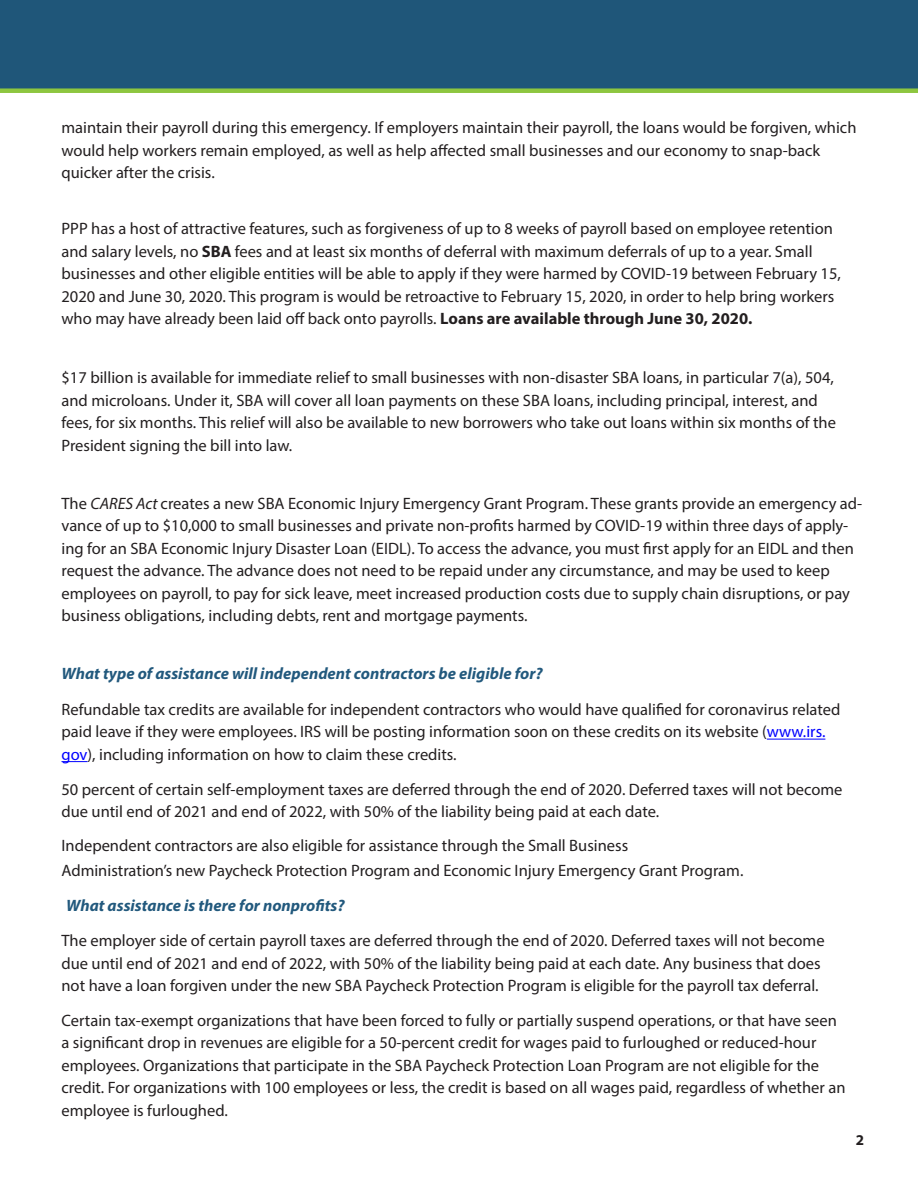
<style>
.page{position:relative;width:918px;height:1188px;background:#fff}
.page>*{position:absolute;margin:0;border:0;box-sizing:border-box;transform-origin:0 0}
.Body_Text{font:16.5px/22.5px "Myriad Pro";color:#231f20}
.Heading_1{font:italic 700 16.5px "Myriad Pro";color:#22597d}
.t1{font:700 15px "Myriad Pro";color:#231f20}
.s1{font-weight:700}
.s2{font-style:italic}
.s3{color:#00f}
</style>
<div class="page">
<div style="left:0;top:0;width:918px;height:91px;background:#1f5679"></div>
<div style="left:0;top:88px;width:918px;height:5px;background:#8dc63f"></div>
<hr style="left:767px;top:739px;width:58px;height:1px;background:#00f">
<svg style="left:62px;top:761px;width:26px;height:1px"></svg>
<p class="Body_Text" style="left:62px;top:116px;width:797px">maintain their payroll during this emergency. If employers maintain their payroll, the loans would be forgiven, which would help workers remain employed, as well as help affected small businesses and our economy to snap-back quicker after the crisis.</p>
<p class="Body_Text" style="left:62px;top:217px;width:781px">PPP has a host of attractive features, such as forgiveness of up to 8 weeks of payroll based on employee retention and salary levels, no <span class="s1">SBA</span> fees and at least six months of deferral with maximum deferrals of up to a year. Small businesses and other eligible entities will be able to apply if they were harmed by COVID-19 between February 15, 2020 and June 30, 2020. This program is would be retroactive to February 15, 2020, in order to help bring workers who may have already been laid off back onto payrolls. <span class="s1">Loans are available through June 30, 2020.</span></p>
<p class="Body_Text" style="left:62px;top:366px;width:776px">$17 billion is available for immediate relief to small businesses with non-disaster SBA loans, in particular 7(a), 504, and microloans. Under it, SBA will cover all loan payments on these SBA loans, including principal, interest, and fees, for six months. This relief will also be available to new borrowers who take out loans within six months of the President signing the bill into law.</p>
<p class="Body_Text" style="left:62px;top:492px;width:802px">The <span class="s2">CARES Act</span> creates a new SBA Economic Injury Emergency Grant Program. These grants provide an emergency ad&shy;vance of up to $10,000 to small businesses and private non-profits harmed by COVID-19 within three days of apply&shy;ing for an SBA Economic Injury Disaster Loan (EIDL). To access the advance, you must first apply for an EIDL and then request the advance. The advance does not need to be repaid under any circumstance, and may be used to keep employees on payroll, to pay for sick leave, meet increased production costs due to supply chain disruptions, or pay business obligations, including debts, rent and mortgage payments.</p>
<p class="Heading_1" style="left:62px;top:663px;width:483px">What type of assistance will independent contractors be eligible for?</p>
<p class="Body_Text" style="left:62px;top:698px;width:780px">Refundable tax credits are available for independent contractors who would have qualified for coronavirus related paid leave if they were employees. IRS will be posting information soon on these credits on its website (<span class="s3">www.irs. gov</span>), including information on how to claim these credits.</p>
<p class="Body_Text" style="left:62px;top:778px;width:783px">50 percent of certain self-employment taxes are deferred through the end of 2020. Deferred taxes will not become due until end of 2021 and end of 2022, with 50% of the liability being paid at each date.</p>
<p class="Body_Text" style="left:62px;top:834px;width:568px">Independent contractors are also eligible for assistance through the Small Business</p>
<p class="Body_Text" style="left:62px;top:858px;width:683px">Administration’s new Paycheck Protection Program and Economic Injury Emergency Grant Program.</p>
<p class="Heading_1" style="left:66px;top:894px;width:280px">What assistance is there for nonprofits?</p>
<p class="Body_Text" style="left:62px;top:929px;width:765px">The employer side of certain payroll taxes are deferred through the end of 2020. Deferred taxes will not become due until end of 2021 and end of 2022, with 50% of the liability being paid at each date. Any business that does not have a loan forgiven under the new SBA Paycheck Protection Program is eligible for the payroll tax deferral.</p>
<p class="Body_Text" style="left:62px;top:1009px;width:786px">Certain tax-exempt organizations that have been forced to fully or partially suspend operations, or that have seen a significant drop in revenues are eligible for a 50-percent credit for wages paid to furloughed or reduced-hour employees. Organizations that participate in the SBA Paycheck Protection Loan Program are not eligible for the credit. For organizations with 100 employees or less, the credit is based on all wages paid, regardless of whether an employee is furloughed.</p>
<p class="t1" style="left:856px;top:1130px;width:10px">2</p>
</div>
